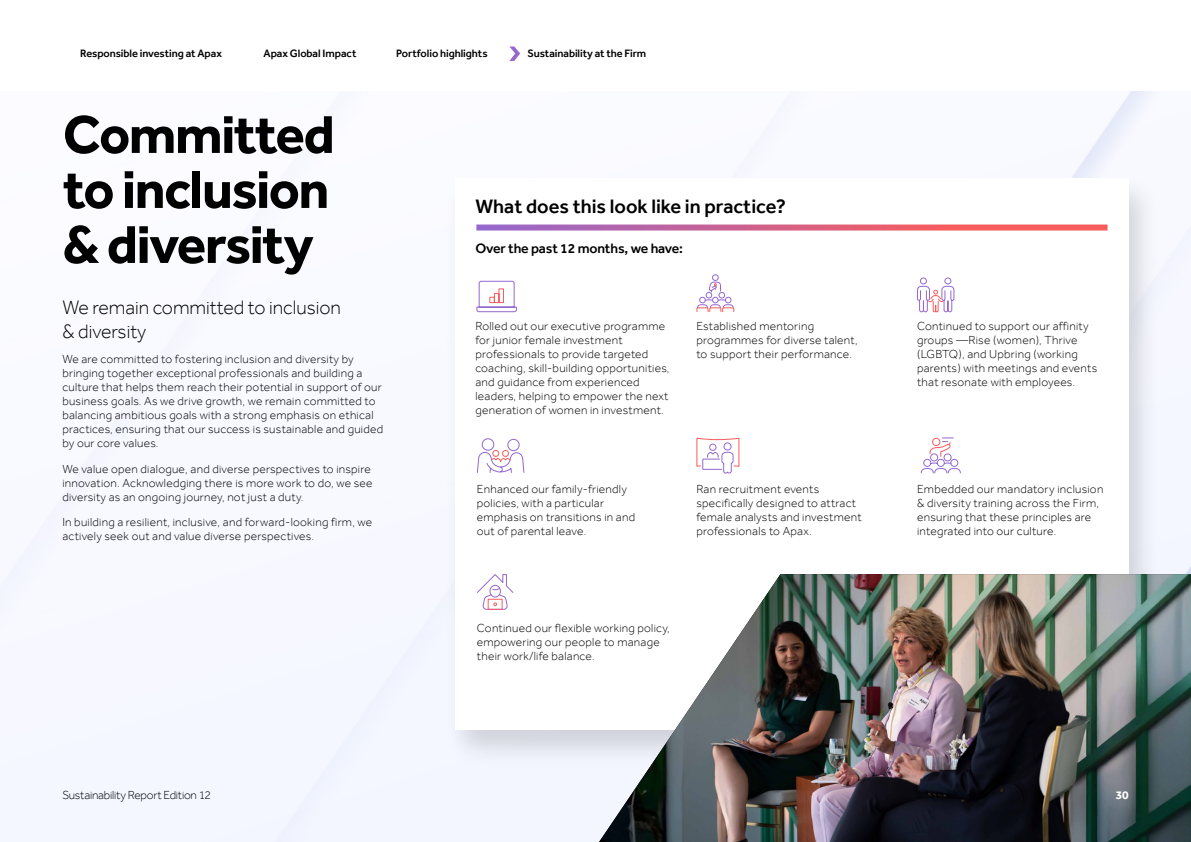
<style>
.page{position:relative;width:1191px;height:842px;background:#fff}
.page>*{position:absolute;margin:0;border:0;box-sizing:border-box;transform-origin:0 0}
.t1{font:700 55px/55px "Effra";letter-spacing:-.025em;color:#000;text-align:justify}
.t2{font:300 20px/24px "Effra";color:#000}
.t3{font:500 20px "Effra";color:#000}
.t4{font:500 14px "Effra";letter-spacing:-.01em;color:#000}
.t5{font:300 12px/14px "Effra";letter-spacing:.02em;color:#000}
.t6{font:300 12px "Effra";letter-spacing:-.02em;color:#000}
.t7{font:700 12px "Effra";color:#fff}
.t8{font:500 11px "Effra";letter-spacing:-.005em;color:#000}
</style>
<div class="page">
<div style="left:443px;top:173px;width:718px;height:595px;background:#000;opacity:.15"></div>
<div style="left:455px;top:179px;width:674px;height:551px;background:#fff"></div>
<img style="left:599px;top:574px;width:592px;height:268px">
<svg style="left:477px;top:574px;width:37px;height:36px"></svg>
<svg style="left:920px;top:437px;width:41px;height:37px"></svg>
<svg style="left:696px;top:437px;width:44px;height:37px"></svg>
<svg style="left:696px;top:274px;width:38px;height:38px"></svg>
<svg style="left:476px;top:280px;width:41px;height:33px"></svg>
<svg style="left:917px;top:277px;width:37px;height:36px"></svg>
<svg style="left:477px;top:438px;width:48px;height:35px"></svg>
<svg style="left:476px;top:225px;width:631px;height:6px;background:#d56c90"></svg>
<svg style="left:509px;top:47px;width:11px;height:14px"></svg>
<p class="t8" style="left:80px;top:47px;width:143px">Responsible investing at Apax</p>
<p class="t8" style="left:263px;top:47px;width:94px">Apax Global Impact</p>
<p class="t8" style="left:396px;top:47px;width:93px">Portfolio highlights</p>
<p class="t8" style="left:527px;top:47px;width:120px">Sustainability at the Firm</p>
<h1 class="t1" style="left:63px;top:106px;width:273px">Committed to inclusion &amp; diversity</h1>
<h2 class="t2" style="left:62px;top:295px;width:280px">We remain committed to inclusion &amp; diversity</h2>
<p class="t5" style="left:62px;top:352px;width:322px">We are committed to fostering inclusion and diversity by bringing together exceptional professionals and building a culture that helps them reach their potential in support of our business goals. As we drive growth, we remain committed to balancing ambitious goals with a strong emphasis on ethical practices, ensuring that our success is sustainable and guided by our core values.</p>
<p class="t5" style="left:62px;top:461px;width:312px">We value open dialogue, and diverse perspectives to inspire innovation. Acknowledging there is more work to do, we see diversity as an ongoing journey, not just a duty.</p>
<p class="t5" style="left:62px;top:515px;width:311px">In building a resilient, inclusive, and forward-looking firm, we actively seek out and value diverse perspectives.</p>
<h2 class="t3" style="left:475px;top:194px;width:312px">What does this look like in practice?</h2>
<p class="t4" style="left:475px;top:240px;width:209px">Over the past 12 months, we have:</p>
<p class="t5" style="left:475px;top:319px;width:195px">Rolled out our executive programme for junior female investment professionals to provide targeted coaching, skill-building opportunities, and guidance from experienced leaders, helping to empower the next generation of women in investment.</p>
<p class="t5" style="left:696px;top:319px;width:163px">Established mentoring programmes for diverse talent, to support their performance.</p>
<p class="t5" style="left:917px;top:319px;width:182px">Continued to support our affinity groups —Rise (women), Thrive (LGBTQ), and Upbring (working parents) with meetings and events that resonate with employees.</p>
<p class="t5" style="left:477px;top:482px;width:160px">Enhanced our family-friendly policies, with a particular emphasis on transitions in and out of parental leave.</p>
<p class="t5" style="left:696px;top:482px;width:167px">Ran recruitment events specifically designed to attract female analysts and investment professionals to Apax.</p>
<p class="t5" style="left:917px;top:482px;width:188px">Embedded our mandatory inclusion &amp; diversity training across the Firm, ensuring that these principles are integrated into our culture.</p>
<p class="t5" style="left:477px;top:621px;width:194px">Continued our flexible working policy, empowering our people to manage their work/life balance.</p>
<p class="t6" style="left:62px;top:788px;width:150px">Sustainability Report Edition 12</p>
<p class="t7" style="left:1115px;top:788px;width:14px">30</p>
</div>
